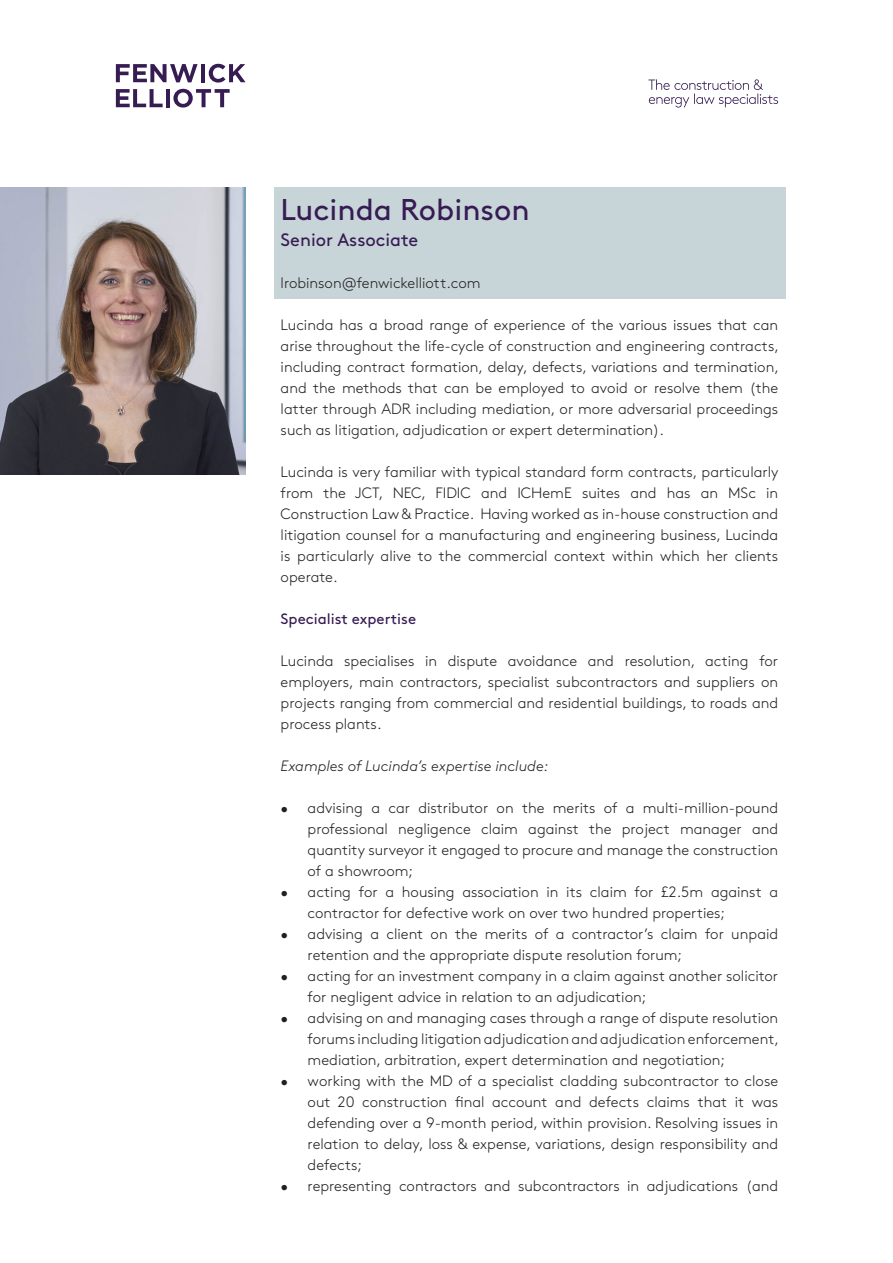
<style>
.page{position:relative;width:893px;height:1263px;background:#fff}
.page>*{position:absolute;margin:0;border:0;box-sizing:border-box;transform-origin:0 0}
.t1{font:30px "Brown";color:#361c53}
.t2{font:18px "Brown";color:#361c53}
.t3{font:300 15px/21px "Brown";color:#231f20;text-align:justify}
.t4{font:italic 300 15px "Brown";color:#231f20}
.t5{font:15px "Brown";color:#361c53}
</style>
<div class="page">
<div style="left:274px;top:187px;width:511px;height:112px;background:#c7d4d8"></div>
<svg style="left:648px;top:79px;width:130px;height:29px"></svg>
<svg style="left:116px;top:64px;width:82px;height:18px"></svg>
<hr style="left:201px;top:64px;width:4px;height:18px;background:#361c53">
<svg style="left:209px;top:64px;width:37px;height:19px"></svg>
<svg style="left:116px;top:89px;width:47px;height:18px"></svg>
<hr style="left:166px;top:89px;width:4px;height:18px;background:#361c53">
<svg style="left:173px;top:89px;width:57px;height:19px"></svg>
<img style="left:0;top:187px;width:246px;height:287px">
<p class="t1" style="left:281px;top:187px;width:251px">Lucinda Robinson</p>
<p class="t2" style="left:281px;top:226px;width:139px">Senior Associate</p>
<p class="t3" style="left:281px;top:271px;width:202px">lrobinson@fenwickelliott.com</p>
<p class="t3" style="left:281px;top:313px;width:500px">Lucinda has a broad range of experience of the various issues that can arise throughout the life-cycle of construction and engineering contracts, including contract formation, delay, defects, variations and termination, and the methods that can be employed to avoid or resolve them (the latter through ADR including mediation, or more adversarial proceedings such as litigation, adjudication or expert determination).</p>
<p class="t3" style="left:281px;top:460px;width:499px">Lucinda is very familiar with typical standard form contracts, particularly from the JCT, NEC, FIDIC and ICHemE suites and has an MSc in Construction Law &amp; Practice. Having worked as in-house construction and litigation counsel for a manufacturing and engineering business, Lucinda is particularly alive to the commercial context within which her clients operate.</p>
<p class="t5" style="left:281px;top:607px;width:137px">Specialist expertise</p>
<p class="t3" style="left:281px;top:649px;width:499px">Lucinda specialises in dispute avoidance and resolution, acting for employers, main contractors, specialist subcontractors and suppliers on projects ranging from commercial and residential buildings, to roads and process plants.</p>
<p class="t4" style="left:281px;top:755px;width:269px">Examples of Lucinda’s expertise include:</p>
<p class="t3" style="left:308px;top:796px;width:472px;text-indent:-27px">• advising a car distributor on the merits of a multi-million-pound professional negligence claim against the project manager and quantity surveyor it engaged to procure and manage the construction of a showroom;</p>
<p class="t3" style="left:308px;top:880px;width:472px;text-indent:-27px">• acting for a housing association in its claim for £2.5m against a contractor for defective work on over two hundred properties;</p>
<p class="t3" style="left:308px;top:922px;width:472px;text-indent:-27px">• advising a client on the merits of a contractor’s claim for unpaid retention and the appropriate dispute resolution forum;</p>
<p class="t3" style="left:308px;top:964px;width:472px;text-indent:-27px">• acting for an investment company in a claim against another solicitor for negligent advice in relation to an adjudication;</p>
<p class="t3" style="left:308px;top:1006px;width:473px;text-indent:-27px">• advising on and managing cases through a range of dispute resolution forums including litigation adjudication and adjudication enforcement, mediation, arbitration, expert determination and negotiation;</p>
<p class="t3" style="left:308px;top:1069px;width:472px;text-indent:-27px">• working with the MD of a specialist cladding subcontractor to close out 20 construction final account and defects claims that it was defending over a 9-month period, within provision. Resolving issues in relation to delay, loss &amp; expense, variations, design responsibility and defects;</p>
<p class="t3" style="left:281px;top:1174px;width:499px">• representing contractors and subcontractors in adjudications (and</p>
</div>
